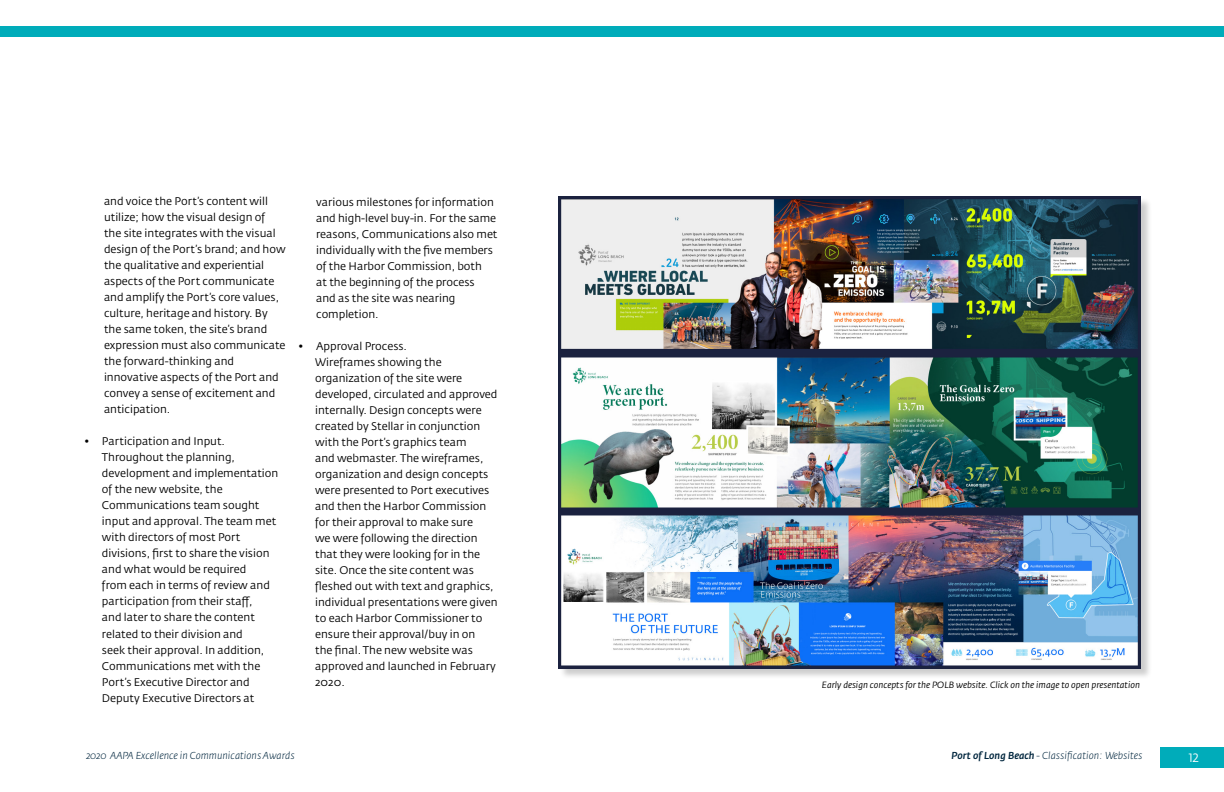
<style>
.page{position:relative;width:1224px;height:792px;background:#fff}
.page>*{position:absolute;margin:0;border:0;box-sizing:border-box;transform-origin:0 0}
.t1{font:12px "Fedra Sans Std";color:#fff}
.t2{font:11px/16px "Fedra Sans Std";color:#000}
.t3{font:italic 300 10px "Fedra Sans Std";color:#00263e}
.t4{font:italic 9px "Fedra Sans Std";color:#000}
.s1{font-weight:500}
</style>
<div class="page">
<div style="left:612px;top:26px;width:612px;height:12px;background:#00acba"></div>
<div style="left:1161px;top:748px;width:63px;height:20px;background:#00acba"></div>
<div style="left:0;top:26px;width:612px;height:12px;background:#00acba"></div>
<div style="left:559px;top:197px;width:593px;height:482px;background:#000;opacity:.2"></div>
<img style="left:558px;top:197px;width:583px;height:471px">
<p class="t2" style="left:104px;top:194px;width:183px">and voice the Port’s content will utilize; how the visual design of<br>the site integrates with the visual design of the Port’s brand; and how the qualitative and experiential aspects of the Port communicate and amplify the Port’s core values, culture, heritage and history. By the same token, the site’s brand expression must also communicate the forward-thinking and innovative aspects of the Port and convey a sense of excitement and anticipation.</p>
<p class="t2" style="left:102px;top:434px;width:178px;text-indent:-18px">• Participation and Input.<br>Throughout the planning, development and implementation of the new website, the<br>Communications team sought input and approval. The team met with directors of most Port divisions, first to share the vision and what would be required<br>from each in terms of review and participation from their staff,<br>and later to share the content related to their division and<br>seek their approval. In addition,<br>Communications met with the<br>Port’s Executive Director and<br>Deputy Executive Directors at</p>
<p class="t2" style="left:316px;top:194px;width:183px">various milestones for information and high-level buy-in. For the same reasons, Communications also met individually with the five members of the Harbor Commission, both<br>at the beginning of the process<br>and as the site was nearing completion.</p>
<p class="t2" style="left:315px;top:338px;width:184px;text-indent:-17px">• Approval Process.<br>Wireframes showing the organization of the site were developed, circulated and approved internally. Design concepts were created by Stellar in conjunction with the Port’s graphics team<br>and webmaster. The wireframes, organization and design concepts were presented to Port executives and then the Harbor Commission for their approval to make sure<br>we were following the direction that they were looking for in the site. Once the site content was fleshed out with text and graphics, individual presentations were given to each Harbor Commissioner to ensure their approval/buy in on<br>the final. The new website was approved and launched in February<br>2020.</p>
<p class="t4" style="left:822px;top:679px;width:320px">Early design concepts for the POLB website. Click on the image to open presentation</p>
<p class="t3" style="left:86px;top:750px;width:210px">2020 AAPA Excellence in Communications Awards</p>
<p class="t3" style="left:952px;top:750px;width:192px"><span class="s1">Port of Long Beach</span> - Classification: Websites</p>
<p class="t1" style="left:1189px;top:750px;width:11px">12</p>
</div>
